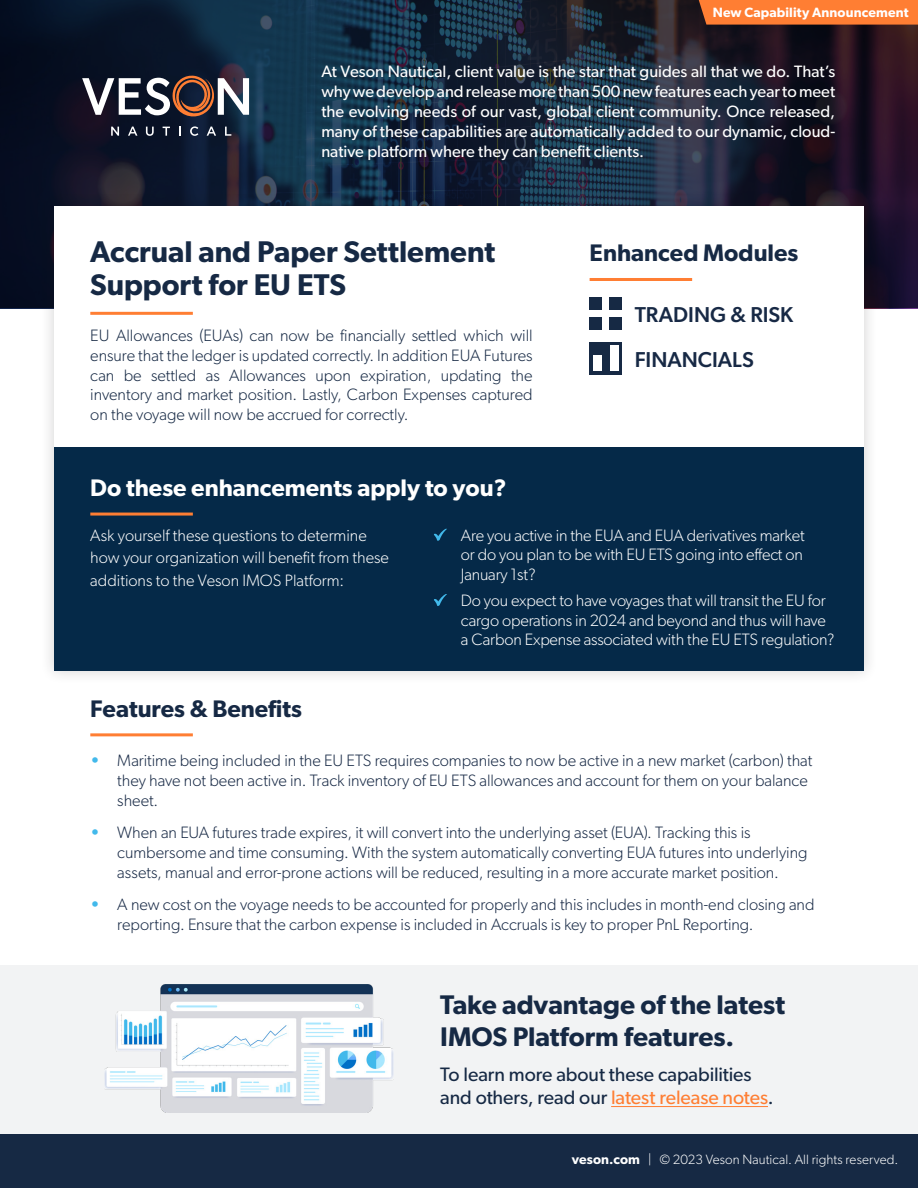
<style>
.page{position:relative;width:918px;height:1188px;background:#fff}
.page>*{position:absolute;margin:0;border:0;box-sizing:border-box;transform-origin:0 0}
.t1{font:600 30px/33px "Gibson";color:#162944}
.t2{font:600 27px/32.4px "Gibson";color:#162944}
.t3{font:600 24px "Gibson";color:#162944}
.t4{font:600 24px "Gibson";color:#fff}
.t5{font:500 21.6px "Gibson";color:#172945}
.t6{font:19.5px/23.4px "Gibson";letter-spacing:-.005em;color:#162944}
.t7{font:300 16.5px/19.8px "Gibson";color:#172945}
.t8{font:300 16.5px/19.5px "Gibson";letter-spacing:-.01em;color:#fff}
.t9{font:16.5px/19.8px "Gibson";color:#fff;text-align:justify}
.t10{font:300 16.5px/19.8px "Gibson";color:#162944;text-align:justify}
.t11{font:300 13.5px "Gibson";letter-spacing:.005em;color:#fff}
.t12{font:600 13.5px "Gibson";letter-spacing:.01em;color:#fff}
.s1{font-weight:600;color:#42b9eb}
.s2{color:#ff7e33}
.s3{font-weight:600}
</style>
<div class="page">
<div style="left:0;top:965px;width:918px;height:169px;background:#f2f3f4"></div>
<svg style="left:0;top:0;width:918px;height:308px;background:#172235"></svg>
<div style="left:40px;top:192px;width:838px;height:493px;background:#231f20;opacity:.2"></div>
<div style="left:54px;top:206px;width:810px;height:465px;background:#fff"></div>
<svg style="left:111px;top:127px;width:8px;height:9px"></svg>
<svg style="left:128px;top:127px;width:9px;height:9px"></svg>
<svg style="left:146px;top:127px;width:8px;height:9px"></svg>
<svg style="left:163px;top:127px;width:7px;height:9px"></svg>
<svg style="left:179px;top:127px;width:2px;height:9px"></svg>
<svg style="left:190px;top:126px;width:8px;height:10px"></svg>
<svg style="left:207px;top:127px;width:9px;height:9px"></svg>
<svg style="left:225px;top:127px;width:6px;height:9px"></svg>
<svg style="left:82px;top:75px;width:167px;height:43px"></svg>
<div style="left:699px;top:0;width:219px;height:25px;background:#ff7e33"></div>
<hr style="left:90px;top:312px;width:103px;height:3px;background:#ff7e33">
<hr style="left:590px;top:278px;width:102px;height:3px;background:#ff7e33">
<div style="left:590px;top:297px;width:12px;height:13px;background:#162944"></div>
<div style="left:610px;top:297px;width:12px;height:13px;background:#162944"></div>
<div style="left:590px;top:317px;width:12px;height:13px;background:#162944"></div>
<div style="left:610px;top:317px;width:12px;height:13px;background:#162944"></div>
<div style="left:590px;top:342px;width:32px;height:32px;background:#162944"></div>
<div style="left:610px;top:345px;width:9px;height:26px;background:#fff"></div>
<div style="left:593px;top:356px;width:9px;height:15px;background:#fff"></div>
<div style="left:0;top:1134px;width:918px;height:54px;background:#162944"></div>
<hr style="left:611px;top:1106px;width:157px;height:1px;background:#ff7e33">
<img style="left:105px;top:984px;width:288px;height:129px">
<div style="left:54px;top:447px;width:810px;height:224px;background:#052948"></div>
<hr style="left:90px;top:513px;width:103px;height:3px;background:#ff7e33">
<svg style="left:434px;top:529px;width:13px;height:12px"></svg>
<svg style="left:434px;top:594px;width:13px;height:12px"></svg>
<hr style="left:90px;top:733px;width:103px;height:3px;background:#ff7e33">
<p class="t12" style="left:713px;top:4px;width:197px">New Capability Announcement</p>
<p class="t9" style="left:321px;top:62px;width:515px">At Veson Nautical, client value is the star that guides all that we do. That’s why we develop and release more than 500 new features each year to meet the evolving needs of our vast, global client community. Once released, many of these capabilities are automatically added to our dynamic, cloud&shy;native platform where they can benefit clients.</p>
<p class="t1" style="left:90px;top:234px;width:406px">Accrual and Paper Settlement<br>Support for EU ETS</p>
<p class="t10" style="left:90px;top:325px;width:444px">EU Allowances (EUAs) can now be financially settled which will ensure that the ledger is updated correctly. In addition EUA Futures can be settled as Allowances upon expiration, updating the inventory and market position. Lastly, Carbon Expenses captured on the voyage will now be accrued for correctly.</p>
<p class="t3" style="left:590px;top:239px;width:210px">Enhanced Modules</p>
<p class="t5" style="left:635px;top:302px;width:160px">TRADING &amp; RISK</p>
<p class="t5" style="left:635px;top:346px;width:121px">FINANCIALS</p>
<p class="t4" style="left:90px;top:473px;width:418px">Do these enhancements apply to you?</p>
<p class="t8" style="left:461px;top:525px;width:345px;text-align:justify">Are you active in the EUA and EUA derivatives market or do you plan to be with EU ETS going into effect on January 1st?</p>
<p class="t8" style="left:461px;top:590px;width:375px">Do you expect to have voyages that will transit the EU for cargo operations in 2024 and beyond and thus will have a Carbon Expense associated with the EU ETS regulation?</p>
<p class="t8" style="left:90px;top:524px;width:300px;line-height:22.5px">Ask yourself these questions to determine how your organization will benefit from these additions to the Veson IMOS Platform:</p>
<p class="t3" style="left:90px;top:694px;width:213px">Features &amp; Benefits</p>
<p class="t7" style="left:117px;top:750px;width:696px;text-indent:-27px"><span class="s1">•</span> Maritime being included in the EU ETS requires companies to now be active in a new market (carbon) that they have not been active in. Track inventory of EU ETS allowances and account for them on your balance sheet.</p>
<p class="t7" style="left:117px;top:822px;width:692px;text-indent:-27px"><span class="s1">•</span> When an EUA futures trade expires, it will convert into the underlying asset (EUA). Tracking this is cumbersome and time consuming. With the system automatically converting EUA futures into underlying assets, manual and error-prone actions will be reduced, resulting in a more accurate market position.</p>
<p class="t7" style="left:117px;top:895px;width:699px;text-indent:-27px"><span class="s1">•</span> A new cost on the voyage needs to be accounted for properly and this includes in month-end closing and reporting. Ensure that the carbon expense is included in Accruals is key to proper PnL Reporting.</p>
<p class="t2" style="left:440px;top:988px;width:346px">Take advantage of the latest<br>IMOS Platform features.</p>
<p class="t6" style="left:440px;top:1062px;width:335px">To learn more about these capabilities and others, read our <span class="s2">latest release notes</span>.</p>
<p class="t11" style="left:572px;top:1151px;width:328px"><span class="s3">veson.com</span> | © 2023 Veson Nautical. All rights reserved.</p>
</div>
